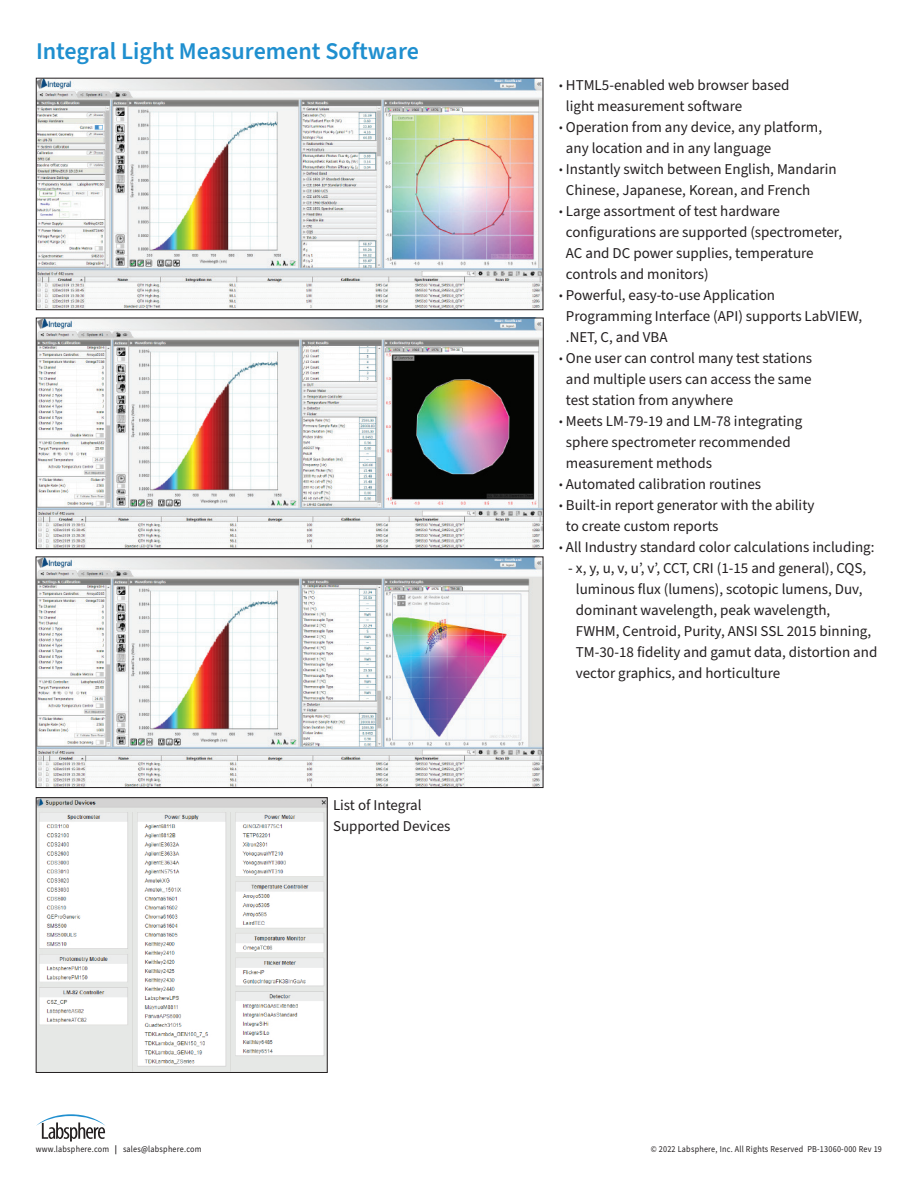
<style>
.page{position:relative;width:918px;height:1188px;background:#fff}
.page>*{position:absolute;margin:0;border:0;box-sizing:border-box;transform-origin:0 0}
.t1{font:600 24px "Source Sans Pro";color:#1f8fcf}
.t2{font:15px/21px "Source Sans Pro";color:#231f20}
.t3{font:9px "Source Sans Pro";letter-spacing:.03em;color:#231f20;scale:.9 1}
.s1{font-size:12px}
.s2{font-weight:700}
</style>
<div class="page">
<svg style="left:36px;top:1114px;width:70px;height:28px"></svg>
<img style="left:38px;top:80px;width:503px;height:228px">
<div style="left:36px;top:78px;width:507px;height:232px;border:1px solid #231f20"></div>
<img style="left:38px;top:320px;width:503px;height:227px">
<div style="left:36px;top:318px;width:507px;height:231px;border:1px solid #231f20"></div>
<img style="left:38px;top:800px;width:287px;height:271px">
<img style="left:38px;top:559px;width:503px;height:227px">
<div style="left:36px;top:557px;width:507px;height:231px;border:1px solid #231f20"></div>
<h1 class="t1" style="left:36px;top:35px;width:384px">Integral Light Measurement Software</h1>
<p class="t2" style="left:333px;top:795px;width:119px">List of Integral<br>Supported Devices</p>
<p class="t2" style="left:566px;top:75px;width:225px;text-indent:-7px"><span class="s1">•</span> HTML5-enabled web browser based light measurement software</p>
<p class="t2" style="left:566px;top:117px;width:258px;text-indent:-7px"><span class="s1">•</span> Operation from any device, any platform, any location and in any language</p>
<p class="t2" style="left:566px;top:159px;width:272px;text-indent:-7px"><span class="s1">•</span> Instantly switch between English, Mandarin<br>Chinese, Japanese, Korean, and French</p>
<p class="t2" style="left:566px;top:201px;width:278px;text-indent:-7px"><span class="s1">•</span> Large assortment of test hardware configurations are supported (spectrometer, AC and DC power supplies, temperature controls and monitors)</p>
<p class="t2" style="left:566px;top:285px;width:298px;text-indent:-7px"><span class="s1">•</span> Powerful, easy-to-use Application<br>Programming Interface (API) supports LabVIEW, .NET, C, and VBA</p>
<p class="t2" style="left:566px;top:348px;width:248px;text-align:justify;text-indent:-7px"><span class="s1">•</span> One user can control many test stations and multiple users can access the same test station from anywhere</p>
<p class="t2" style="left:566px;top:411px;width:238px;text-indent:-7px"><span class="s1">•</span> Meets LM-79-19 and LM-78 integrating sphere spectrometer recommended measurement methods</p>
<p class="t2" style="left:559px;top:474px;width:203px"><span class="s1">•</span> Automated calibration routines</p>
<p class="t2" style="left:566px;top:495px;width:250px;text-indent:-7px"><span class="s1">•</span> Built-in report generator with the ability to create custom reports</p>
<p class="t2" style="left:559px;top:537px;width:317px"><span class="s1">•</span> All Industry standard color calculations including:</p>
<p class="t2" style="left:576px;top:558px;width:303px;text-indent:-8px">- x, y, u, v, u’, v’, CCT, CRI (1-15 and general), CQS, luminous flux (lumens), scotopic lumens, Duv, dominant wavelength, peak wavelength, FWHM, Centroid, Purity, ANSI SSL 2015 binning, TM-30-18 fidelity and gamut data, distortion and vector graphics, and horticulture</p>
<p class="t3" style="left:36px;top:1143px;width:186px">www.labsphere.com <span class="s2">|</span> sales@labsphere.com</p>
<p class="t3" style="left:651px;top:1143px;width:258px">© 2022 Labsphere, Inc. All Rights Reserved PB-13060-000 Rev 19</p>
</div>
